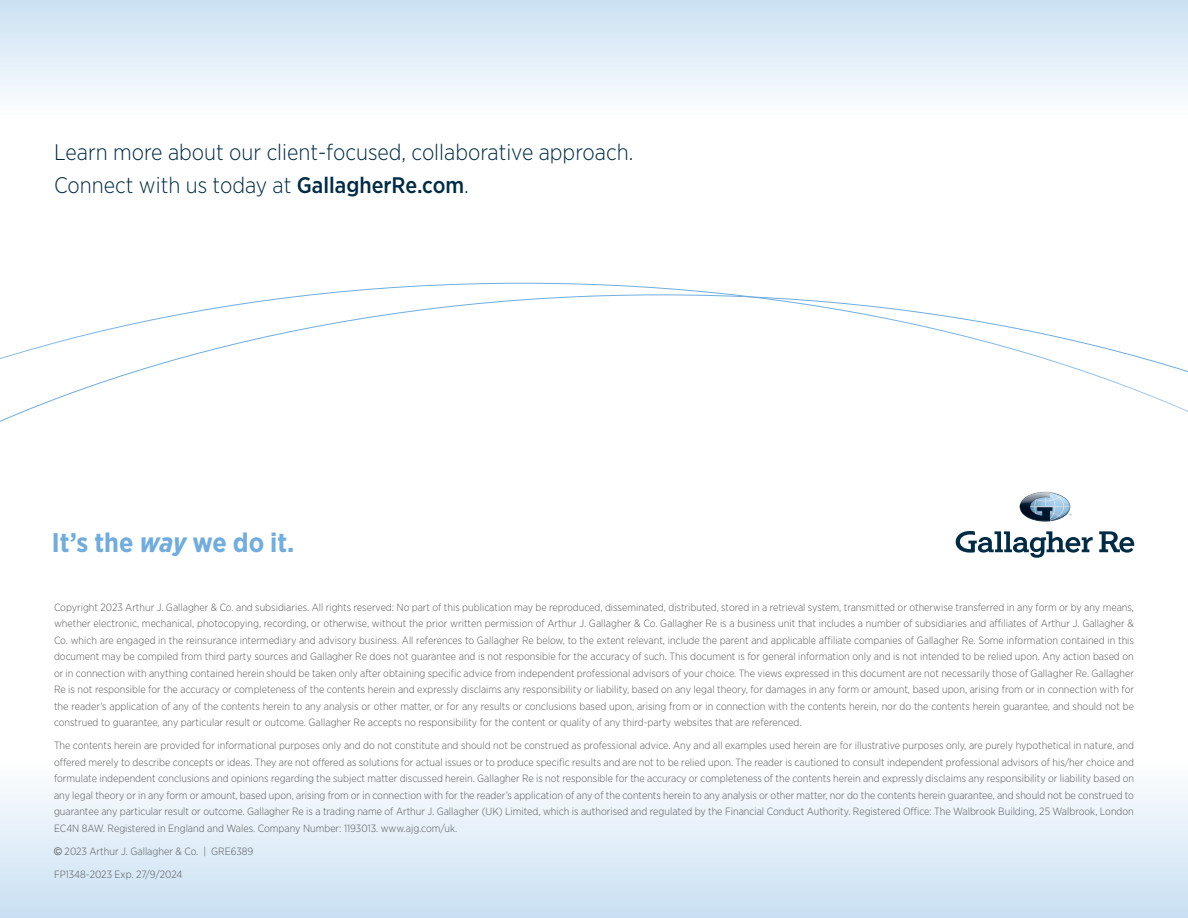
<style>
.page{position:relative;width:1188px;height:918px;background:#fff}
.page>*{position:absolute;margin:0;border:0;box-sizing:border-box;transform-origin:0 0}
.body_new{font:700 27px "Gotham Narrow";color:#70adde}
.body_new-2{font:300 22.5px "Gotham Narrow";color:#002b45}
.Chart_Details_-_body{font:300 10.5px/16.5px "Gotham Narrow";color:#58595b;text-align:justify}
.s1{font-weight:500}
.s2{font-style:italic}
.s3{font-family:"Arial";font-weight:400}
</style>
<div class="page">
<div style="left:0;top:687px;width:1188px;height:231px;background:linear-gradient(to bottom,#fff,#cee2f3)"></div>
<div style="left:0;top:0;width:1188px;height:175px;background:linear-gradient(to bottom,#d0e4f4,#fff)"></div>
<svg style="left:0;top:294px;width:1188px;height:128px"></svg>
<img style="left:1020px;top:492px;width:30px;height:30px">
<img style="left:1050px;top:495px;width:20px;height:27px">
<svg style="left:956px;top:531px;width:137px;height:27px"></svg>
<svg style="left:1099px;top:531px;width:35px;height:22px"></svg>
<p class="body_new-2" style="left:54px;top:138px;width:581px">Learn more about our client-focused, collaborative approach.</p>
<p class="body_new-2" style="left:54px;top:172px;width:416px">Connect with us today at <span class="s1">GallagherRe.com</span>.</p>
<p class="body_new" style="left:52px;top:526px;width:244px">It’s the <span class="s2">way</span> we do it.</p>
<p class="Chart_Details_-_body" style="left:54px;top:599px;width:1082px">Copyright 2023 Arthur J. Gallagher &amp; Co. and subsidiaries. All rights reserved: No part of this publication may be reproduced, disseminated, distributed, stored in a retrieval system, transmitted or otherwise transferred in any form or by any means, whether electronic, mechanical, photocopying, recording, or otherwise, without the prior written permission of Arthur J. Gallagher &amp; Co. Gallagher Re is a business unit that includes a number of subsidiaries and affiliates of Arthur J. Gallagher &amp; Co. which are engaged in the reinsurance intermediary and advisory business. All references to Gallagher Re below, to the extent relevant, include the parent and applicable affiliate companies of Gallagher Re. Some information contained in this document may be compiled from third party sources and Gallagher Re does not guarantee and is not responsible for the accuracy of such. This document is for general information only and is not intended to be relied upon. Any action based on or in connection with anything contained herein should be taken only after obtaining specific advice from independent professional advisors of your choice. The views expressed in this document are not necessarily those of Gallagher Re. Gallagher Re is not responsible for the accuracy or completeness of the contents herein and expressly disclaims any responsibility or liability, based on any legal theory, for damages in any form or amount, based upon, arising from or in connection with for the reader’s application of any of the contents herein to any analysis or other matter, or for any results or conclusions based upon, arising from or in connection with the contents herein, nor do the contents herein guarantee, and should not be construed to guarantee, any particular result or outcome. Gallagher Re accepts no responsibility for the content or quality of any third-party websites that are referenced.</p>
<p class="Chart_Details_-_body" style="left:54px;top:737px;width:1082px">The contents herein are provided for informational purposes only and do not constitute and should not be construed as professional advice. Any and all examples used herein are for illustrative purposes only, are purely hypothetical in nature, and offered merely to describe concepts or ideas. They are not offered as solutions for actual issues or to produce specific results and are not to be relied upon. The reader is cautioned to consult independent professional advisors of his/her choice and formulate independent conclusions and opinions regarding the subject matter discussed herein. Gallagher Re is not responsible for the accuracy or completeness of the contents herein and expressly disclaims any responsibility or liability based on any legal theory or in any form or amount, based upon, arising from or in connection with for the reader’s application of any of the contents herein to any analysis or other matter, nor do the contents herein guarantee, and should not be construed to guarantee any particular result or outcome. Gallagher Re is a trading name of Arthur J. Gallagher (UK) Limited, which is authorised and regulated by the Financial Conduct Authority. Registered Office: The Walbrook Building, 25 Walbrook, London EC4N 8AW. Registered in England and Wales. Company Number: 1193013. www.ajg.com/uk.</p>
<p class="Chart_Details_-_body" style="left:54px;top:843px;width:201px"><span class="s3">©</span> 2023 Arthur J. Gallagher &amp; Co. | GRE6389</p>
<p class="Chart_Details_-_body" style="left:54px;top:866px;width:130px">FP1348-2023 Exp. 27/9/2024</p>
</div>
